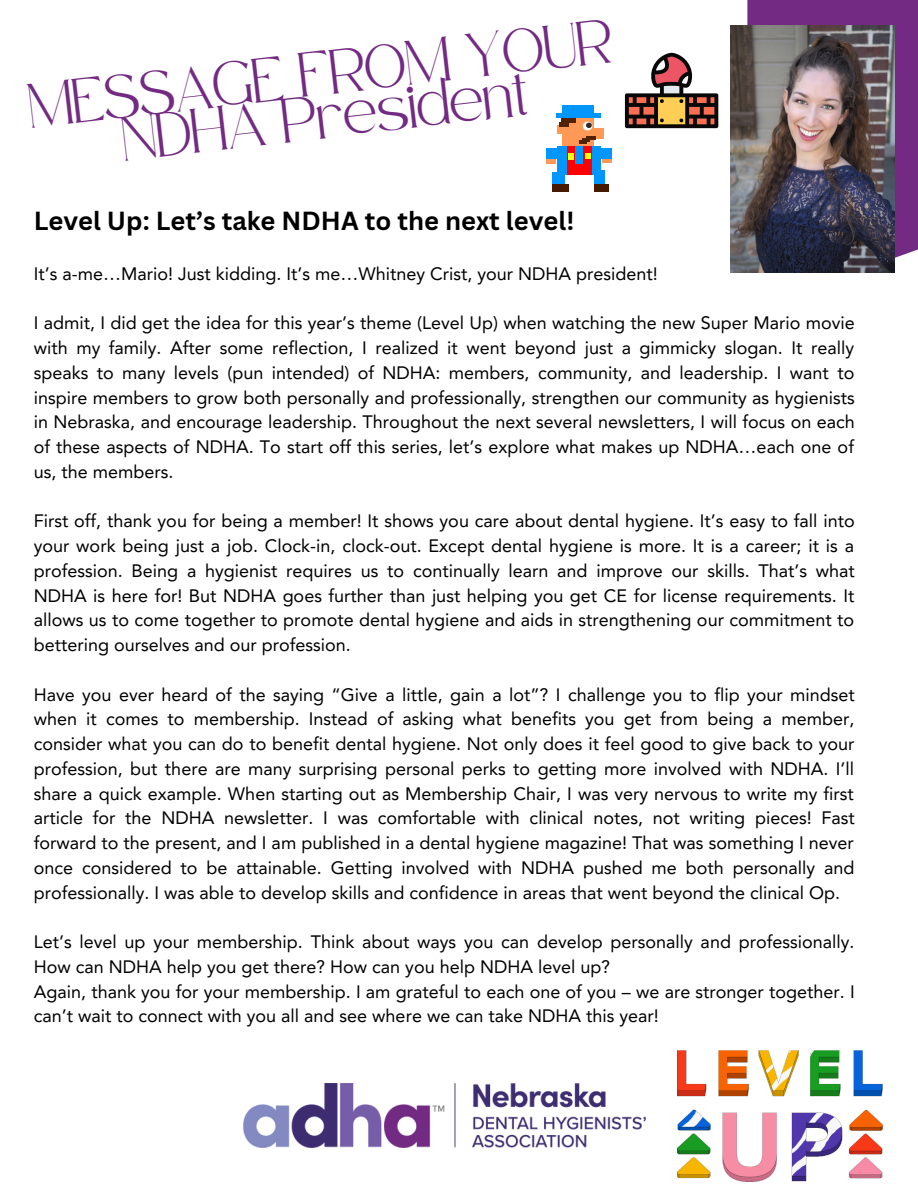
<style>
.page{position:relative;width:918px;height:1188px;background:#fff}
.page>*{position:absolute;margin:0;border:0;box-sizing:border-box;transform-origin:0 0}
.t1{font:30.6px "Safira March";color:#722a82}
.t2{font:700 25.5px "Canva Sans";color:#000}
.t3{font:18px/24.8px "Avenir LT Pro";color:#000;text-align:justify}
</style>
<div class="page">
<img style="left:244px;top:1083px;width:401px;height:64px">
<div style="left:747px;top:0;width:171px;height:258px;background:#722a82"></div>
<img style="left:731px;top:25px;width:164px;height:248px">
<div style="left:562px;top:117px;width:32px;height:32px;background:#f95"></div>
<div style="left:578px;top:128px;width:25px;height:10px;background:#f95"></div>
<div style="left:557px;top:126px;width:9px;height:8px;background:#f95"></div>
<div style="left:559px;top:122px;width:9px;height:5px;background:#520"></div>
<div style="left:562px;top:118px;width:14px;height:5px;background:#520"></div>
<div style="left:562px;top:105px;width:32px;height:13px;background:#0096ff"></div>
<hr style="left:556px;top:114px;width:45px;height:4px;background:#0096ff">
<div style="left:557px;top:146px;width:44px;height:29px;background:#0096ff"></div>
<div style="left:567px;top:146px;width:8px;height:20px;background:#f00"></div>
<svg style="left:568px;top:153px;width:6px;height:6px"></svg>
<div style="left:567px;top:164px;width:25px;height:11px;background:#f00"></div>
<div style="left:584px;top:146px;width:8px;height:21px;background:#f00"></div>
<svg style="left:585px;top:153px;width:5px;height:6px"></svg>
<div style="left:553px;top:172px;width:12px;height:18px;background:#0096ff"></div>
<div style="left:553px;top:185px;width:16px;height:7px;background:#441b00"></div>
<div style="left:594px;top:170px;width:10px;height:20px;background:#0096ff"></div>
<div style="left:594px;top:185px;width:15px;height:7px;background:#441b00"></div>
<div style="left:546px;top:153px;width:10px;height:11px;background:#f95"></div>
<div style="left:546px;top:149px;width:15px;height:10px;background:#0096ff"></div>
<svg style="left:602px;top:158px;width:10px;height:5px"></svg>
<div style="left:597px;top:148px;width:15px;height:10px;background:#0096ff"></div>
<div style="left:583px;top:122px;width:9px;height:8px;background:#fff;border-radius:50%"></div>
<svg style="left:586px;top:123px;width:6px;height:5px"></svg>
<svg style="left:579px;top:136px;width:17px;height:8px"></svg>
<svg style="left:625px;top:53px;width:93px;height:75px"></svg>
<img style="left:678px;top:1049px;width:205px;height:133px">
<p class="t1" style="left:28px;top:102px;width:589px;rotate:-7deg">MESSAGE FROM YOUR</p>
<p class="t1" style="left:121px;top:134px;width:410px;rotate:-7deg">NDHA President</p>
<p class="t2" style="left:34px;top:203px;width:542px">Level Up: Let’s take NDHA to the next level!</p>
<p class="t3" style="left:34px;top:263px;width:626px">It’s a-me…Mario! Just kidding. It’s me…Whitney Crist, your NDHA president!</p>
<p class="t3" style="left:34px;top:312px;width:823px">I admit, I did get the idea for this year’s theme (Level Up) when watching the new Super Mario movie with my family. After some reflection, I realized it went beyond just a gimmicky slogan. It really speaks to many levels (pun intended) of NDHA: members, community, and leadership. I want to inspire members to grow both personally and professionally, strengthen our community as hygienists in Nebraska, and encourage leadership. Throughout the next several newsletters, I will focus on each of these aspects of NDHA. To start off this series, let’s explore what makes up NDHA…each one of us, the members.</p>
<p class="t3" style="left:34px;top:510px;width:823px">First off, thank you for being a member! It shows you care about dental hygiene. It’s easy to fall into your work being just a job. Clock-in, clock-out. Except dental hygiene is more. It is a career; it is a profession. Being a hygienist requires us to continually learn and improve our skills. That’s what NDHA is here for! But NDHA goes further than just helping you get CE for license requirements. It allows us to come together to promote dental hygiene and aids in strengthening our commitment to bettering ourselves and our profession.</p>
<p class="t3" style="left:34px;top:684px;width:823px">Have you ever heard of the saying “Give a little, gain a lot”? I challenge you to flip your mindset when it comes to membership. Instead of asking what benefits you get from being a member, consider what you can do to benefit dental hygiene. Not only does it feel good to give back to your profession, but there are many surprising personal perks to getting more involved with NDHA. I’ll share a quick example. When starting out as Membership Chair, I was very nervous to write my first article for the NDHA newsletter. I was comfortable with clinical notes, not writing pieces! Fast forward to the present, and I am published in a dental hygiene magazine! That was something I never once considered to be attainable. Getting involved with NDHA pushed me both personally and professionally. I was able to develop skills and confidence in areas that went beyond the clinical Op.</p>
<p class="t3" style="left:34px;top:931px;width:822px">Let’s level up your membership. Think about ways you can develop personally and professionally.<br>How can NDHA help you get there? How can you help NDHA level up?</p>
<p class="t3" style="left:34px;top:981px;width:823px">Again, thank you for your membership. I am grateful to each one of you – we are stronger together. I can’t wait to connect with you all and see where we can take NDHA this year!</p>
</div>
